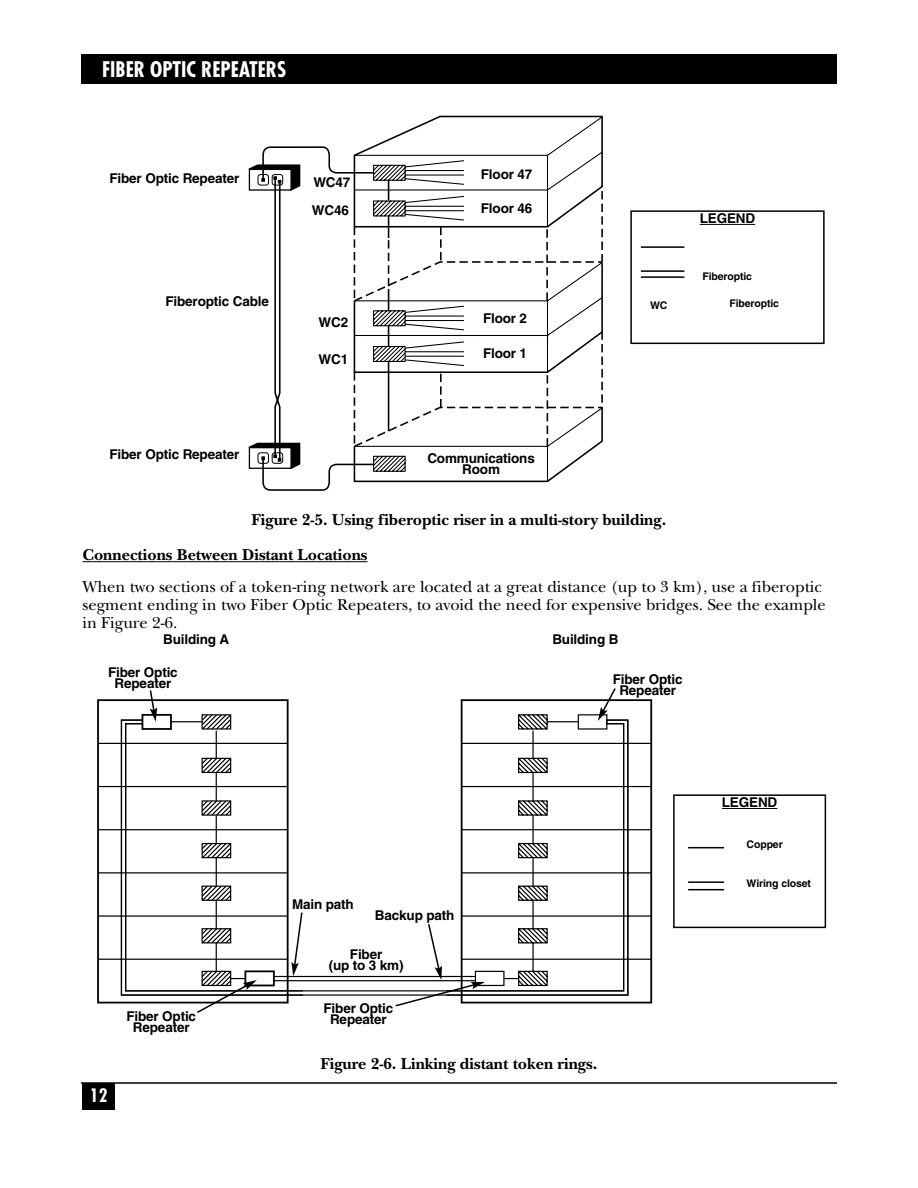
<style>
.page{position:relative;width:918px;height:1188px;background:#fff}
.page>*{position:absolute;margin:0;border:0;box-sizing:border-box;transform-origin:0 0}
.t1{font:700 condensed 21px "Futura";color:#fff}
.t2{font:700 condensed 18px "Futura";color:#fff}
.t3{font:16.5px/18px "New Baskerville";color:#000}
.t4{font:700 16.5px/35.2px "New Baskerville";color:#000}
.t5{font:700 13.5px/11.2px "Helvetica";letter-spacing:-.01em;color:#000;text-align:center}
.t6{font:700 10.5px "Helvetica";letter-spacing:-.01em;color:#000}
</style>
<div class="page">
<div style="left:81px;top:54px;width:756px;height:30px;background:#000"></div>
<hr style="left:81px;top:1082px;width:756px;height:2px;background:#000">
<div style="left:82px;top:1083px;width:33px;height:27px;background:#000"></div>
<hr style="left:82px;top:561px;width:286px;height:1px;background:#000">
<svg style="left:629px;top:891px;width:23px;height:105px"></svg>
<svg style="left:97px;top:699px;width:192px;height:305px"></svg>
<svg style="left:120px;top:714px;width:509px;height:282px"></svg>
<svg style="left:248px;top:164px;width:14px;height:27px"></svg>
<svg style="left:248px;top:442px;width:14px;height:27px"></svg>
<svg style="left:262px;top:146px;width:90px;height:345px"></svg>
<svg style="left:352px;top:115px;width:251px;height:368px"></svg>
<hr style="left:700px;top:224px;width:55px;height:1px;background:#000">
<div style="left:630px;top:210px;width:195px;height:134px;border:2px solid #000"></div>
<hr style="left:641px;top:246px;width:43px;height:2px;background:#000">
<hr style="left:641px;top:270px;width:43px;height:2px;background:#000">
<hr style="left:641px;top:276px;width:43px;height:2px;background:#000">
<hr style="left:722px;top:808px;width:55px;height:1px;background:#000">
<div style="left:673px;top:794px;width:153px;height:134px;border:2px solid #000"></div>
<div style="left:146px;top:718px;width:20px;height:9px;background:#fff"></div>
<div style="left:478px;top:975px;width:21px;height:9px;background:#fff"></div>
<div style="left:248px;top:975px;width:20px;height:9px;background:#fff"></div>
<svg style="left:149px;top:690px;width:577px;height:201px"></svg>
<svg style="left:150px;top:707px;width:7px;height:15px"></svg>
<svg style="left:598px;top:688px;width:19px;height:33px"></svg>
<svg style="left:195px;top:978px;width:62px;height:35px"></svg>
<svg style="left:291px;top:911px;width:13px;height:65px"></svg>
<svg style="left:394px;top:922px;width:91px;height:85px"></svg>
<h1 class="t1" style="left:102px;top:60px;width:186px">FIBER OPTIC REPEATERS</h1>
<p class="t5" style="left:110px;top:173px;width:131px">Fiber Optic Repeater</p>
<p class="t5" style="left:313px;top:178px;width:39px">WC47</p>
<p class="t5" style="left:481px;top:170px;width:53px">Floor 47</p>
<p class="t5" style="left:312px;top:206px;width:39px">WC46</p>
<p class="t5" style="left:481px;top:203px;width:53px">Floor 46</p>
<p class="t5" style="left:700px;top:214px;width:57px">LEGEND</p>
<p class="t6" style="left:702px;top:273px;width:51px">Fiberoptic</p>
<p class="t5" style="left:165px;top:296px;width:105px">Fiberoptic Cable</p>
<p class="t6" style="left:650px;top:302px;width:19px">WC</p>
<p class="t6" style="left:729px;top:300px;width:51px">Fiberoptic</p>
<p class="t5" style="left:319px;top:318px;width:31px">WC2</p>
<p class="t5" style="left:319px;top:355px;width:31px">WC1</p>
<p class="t5" style="left:483px;top:314px;width:46px">Floor 2</p>
<p class="t5" style="left:483px;top:349px;width:46px">Floor 1</p>
<p class="t5" style="left:110px;top:449px;width:131px">Fiber Optic Repeater</p>
<p class="t5" style="left:427px;top:454px;width:109px">Communications<br>Room</p>
<p class="t4" style="left:82px;top:504px;width:585px;text-indent:169px">Figure 2-5. Using fiberoptic riser in a multi-story building.<br>Connections Between Distant Locations</p>
<p class="t3" style="left:82px;top:579px;width:745px">When two sections of a token-ring network are located at a great distance (up to 3 km), use a fiberoptic segment ending in two Fiber Optic Repeaters, to avoid the need for expensive bridges. See the example in Figure 2-6.</p>
<p class="t5" style="left:163px;top:635px;width:68px">Building A</p>
<p class="t5" style="left:552px;top:635px;width:68px">Building B</p>
<p class="t5" style="left:108px;top:668px;width:71px">Fiber Optic<br>Repeater</p>
<p class="t5" style="left:613px;top:675px;width:71px">Fiber Optic<br>Repeater</p>
<p class="t5" style="left:126px;top:1012px;width:71px">Fiber Optic<br>Repeater</p>
<h2 class="t2" style="left:90px;top:1087px;width:19px">12</h2>
<p class="t5" style="left:292px;top:900px;width:63px">Main path</p>
<p class="t5" style="left:375px;top:911px;width:81px">Backup path</p>
<p class="t5" style="left:329px;top:950px;width:76px">Fiber<br>(up to 3 km)</p>
<p class="t5" style="left:324px;top:1003px;width:71px">Fiber Optic<br>Repeater</p>
<p class="t4" style="left:321px;top:1048px;width:278px">Figure 2-6. Linking distant token rings.</p>
<p class="t5" style="left:722px;top:798px;width:57px">LEGEND</p>
<p class="t6" style="left:747px;top:841px;width:38px">Copper</p>
<p class="t6" style="left:747px;top:880px;width:66px">Wiring closet</p>
</div>
